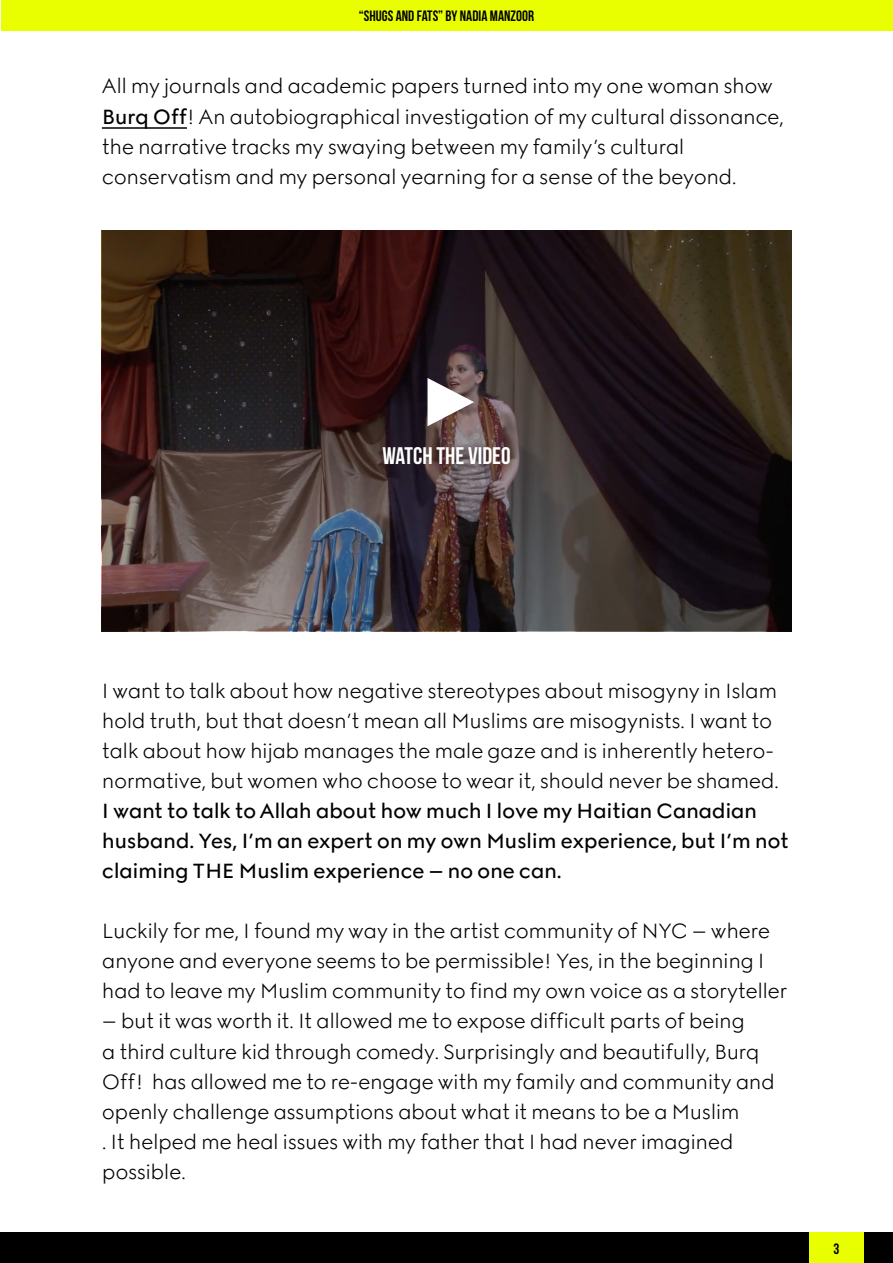
<style>
.page{position:relative;width:893px;height:1263px;background:#fff}
.page>*{position:absolute;margin:0;border:0;box-sizing:border-box;transform-origin:0 0}
.t1{font:24px "Bebas Neue";color:#fff}
.t2{font:300 21px/30px "Gucci Sans Pro";letter-spacing:-.025em;color:#000}
.t3{font:500 21px/30px "Gucci Sans Pro";letter-spacing:-.025em;color:#000}
.t4{font:15px "Bebas Neue";color:#000}
.s1{font-weight:500}
</style>
<div class="page">
<div style="left:1px;top:0;width:892px;height:30px;background:#e9ff00"></div>
<div style="left:0;top:1233px;width:893px;height:30px;background:#000"></div>
<div style="left:809px;top:1233px;width:54px;height:30px;background:#e9ff00"></div>
<hr style="left:102px;top:127px;width:85px;height:2px;background:#000">
<svg style="left:102px;top:230px;width:689px;height:401px;background:#362927"></svg>
<svg style="left:428px;top:378px;width:46px;height:48px"></svg>
<p class="t4" style="left:359px;top:7px;width:177px">“SHUGS AND FATS” BY NADIA MANZOOR</p>
<p class="t2" style="left:102px;top:71px;width:684px">All my journals and academic papers turned into my one woman show <span class="s1">Burq Off</span>! An autobiographical investigation of my cultural dissonance, the narrative tracks my swaying between my family’s cultural conservatism and my personal yearning for a sense of the beyond.</p>
<p class="t1" style="left:382px;top:442px;width:130px">WATCH THE VIDEO</p>
<p class="t2" style="left:102px;top:676px;width:679px">I want to talk about how negative stereotypes about misogyny in Islam hold truth, but that doesn’t mean all Muslims are misogynists. I want to talk about how hijab manages the male gaze and is inherently hetero&shy;normative, but women who choose to wear it, should never be shamed.</p>
<p class="t3" style="left:102px;top:796px;width:688px">I want to talk to Allah about how much I love my Haitian Canadian husband. Yes, I’m an expert on my own Muslim experience, but I’m not claiming THE Muslim experience – no one can.</p>
<p class="t2" style="left:102px;top:916px;width:687px">Luckily for me, I found my way in the artist community of NYC – where anyone and everyone seems to be permissible! Yes, in the beginning I had to leave my Muslim community to find my own voice as a storyteller</p>
<p class="t2" style="left:102px;top:1006px;width:674px">– but it was worth it. It allowed me to expose difficult parts of being<br>a third culture kid through comedy. Surprisingly and beautifully, Burq Off! has allowed me to re-engage with my family and community and openly challenge assumptions about what it means to be a Muslim<br>. It helped me heal issues with my father that I had never imagined possible.</p>
<p class="t4" style="left:833px;top:1240px;width:7px">3</p>
</div>
